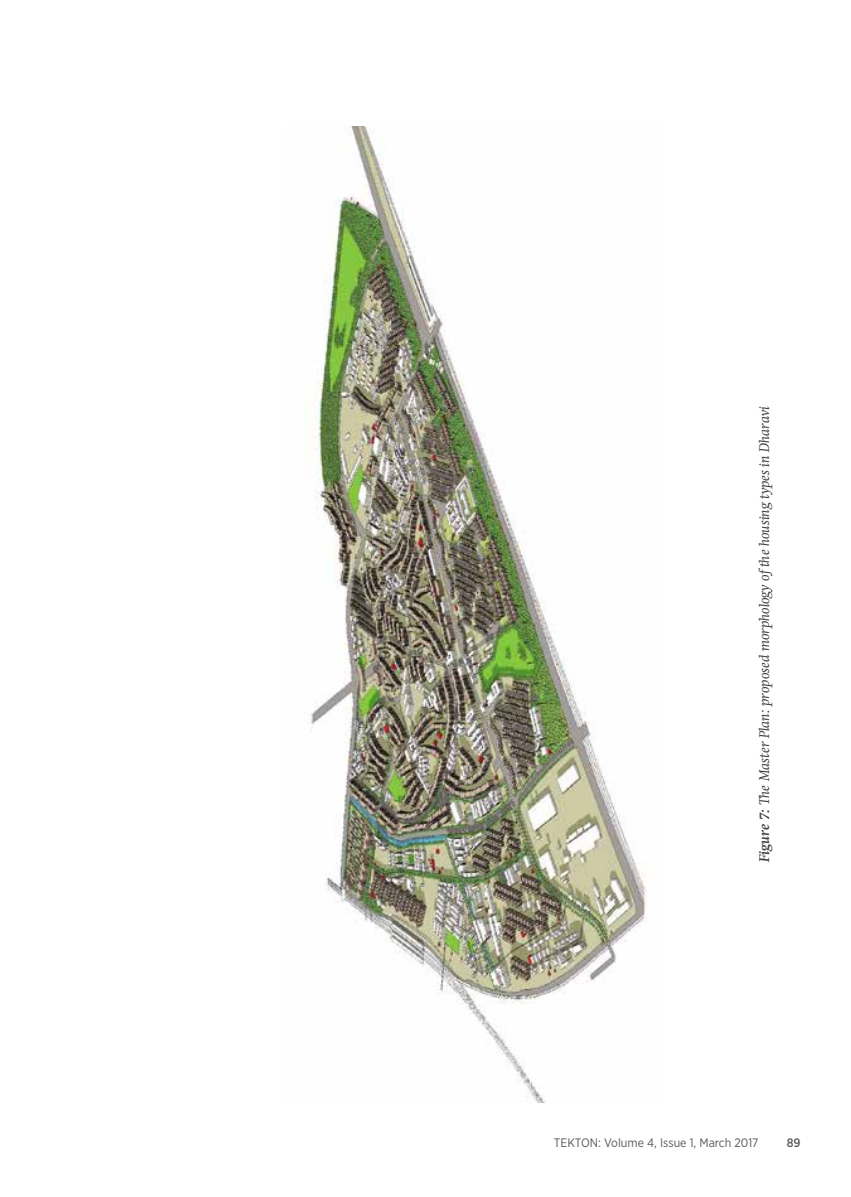
<style>
.page{position:relative;width:851px;height:1197px;background:#fff}
.page>*{position:absolute;margin:0;border:0;box-sizing:border-box;transform-origin:0 0}
.t1{font:italic 14px "Swift";color:#414042}
.t2{font:12.25px "Gotham Narrow";color:#58595b}
.t3{font:500 12.25px "Gotham Narrow";color:#58595b}
.s1{font-weight:700}
</style>
<div class="page">
<img style="left:310px;top:126px;width:337px;height:976px">
<p class="t1" style="left:756px;top:862px;width:458px;rotate:-90deg"><span class="s1">Figure 7:</span> The Master Plan: proposed morphology ofthe housing types in Dharavi</p>
<p class="t2" style="left:554px;top:1135px;width:206px">TEKTON: Volume 4, Issue 1, March 2017</p>
<p class="t3" style="left:786px;top:1135px;width:15px">89</p>
</div>
